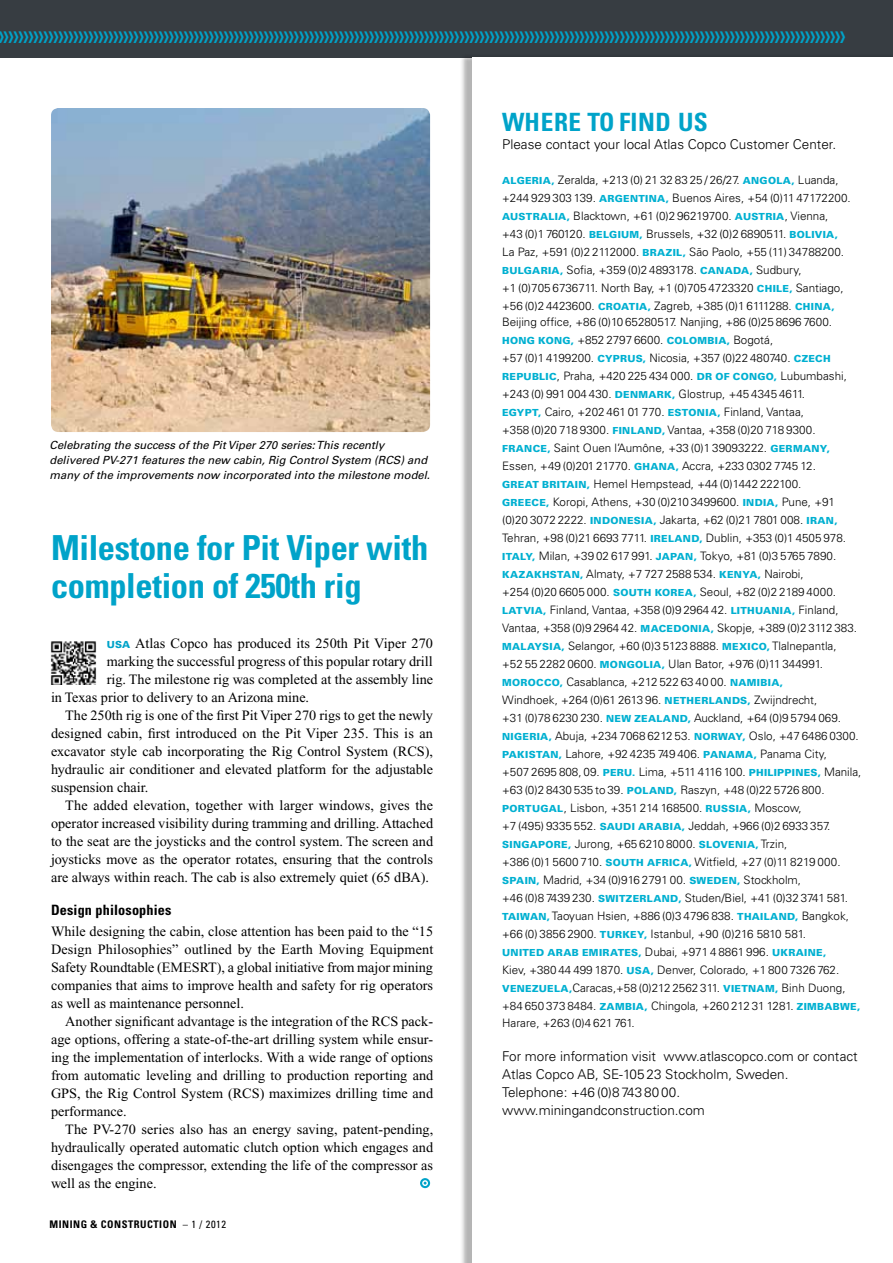
<style>
.page{position:relative;width:893px;height:1263px;background:#fff}
.page>*{position:absolute;margin:0;border:0;box-sizing:border-box;transform-origin:0 0}
.t1{font:700 condensed 34.5px/37.5px "Univers";letter-spacing:-.01em;color:#00a3c9}
.t2{font:700 condensed 25.2px "Univers";letter-spacing:.01em;color:#00a3c9}
.t3{font:15px "Tokyo Two Solid";color:#00a3c9}
.t4{font:14.25px/18px "Times New Roman";color:#000;text-align:justify}
.t5{font:700 condensed 14.25px "Univers";letter-spacing:.01em;color:#000}
.t6{font:300 13.5px/18px "Univers";color:#000}
.t7{font:300 11.7px/18px "Univers";color:#000}
.t8{font:italic 11.25px/15px "Univers";color:#000}
.t9{font:700 condensed 10.5px "Univers";letter-spacing:.05em;color:#000}
.t10{font:900 9.75px "Univers";letter-spacing:.03em;color:#00b0d1}
.s1{font-family:"Univers";font-weight:900;font-size:9.75px;color:#00a3c9}
.s2{font-weight:400}
.s3{font-weight:900;font-size:9.75px;color:#00b0d1}
.s4{font-weight:300;font-size:11.7px;color:#000}
</style>
<div class="page">
<div style="left:0;top:0;width:893px;height:58px;background:#373d42"></div>
<div style="left:459px;top:53px;width:434px;height:1210px;background:#000;opacity:.3"></div>
<div style="left:472px;top:58px;width:421px;height:1205px;background:#fff"></div>
<img style="left:51px;top:108px;width:379px;height:324px">
<div style="left:420px;top:1178px;width:10px;height:10px;border:2px solid #00a3c9;border-radius:50%"></div>
<img style="left:50px;top:641px;width:47px;height:44px">
<p class="t3" style="left:-2px;top:28px;width:848px">&gt;&gt;&gt;&gt;&gt;&gt;&gt;&gt;&gt;&gt;&gt;&gt;&gt;&gt;&gt;&gt;&gt;&gt;&gt;&gt;&gt;&gt;&gt;&gt;&gt;&gt;&gt;&gt;&gt;&gt;&gt;&gt;&gt;&gt;&gt;&gt;&gt;&gt;&gt;&gt;&gt;&gt;&gt;&gt;&gt;&gt;&gt;&gt;&gt;&gt;&gt;&gt;&gt;&gt;&gt;&gt;&gt;&gt;&gt;&gt;&gt;&gt;&gt;&gt;&gt;&gt;&gt;&gt;&gt;&gt;&gt;&gt;&gt;&gt;&gt;&gt;&gt;&gt;&gt;&gt;&gt;&gt;&gt;&gt;&gt;&gt;&gt;&gt;&gt;&gt;&gt;&gt;&gt;&gt;&gt;&gt;&gt;&gt;&gt;&gt;&gt;&gt;&gt;&gt;&gt;&gt;&gt;&gt;&gt;&gt;&gt;&gt;&gt;&gt;&gt;&gt;&gt;&gt;&gt;&gt;&gt;&gt;&gt;&gt;&gt;&gt;&gt;&gt;&gt;&gt;&gt;&gt;&gt;&gt;&gt;&gt;&gt;&gt;&gt;&gt;&gt;&gt;&gt;&gt;&gt;&gt;&gt;&gt;&gt;&gt;&gt;&gt;&gt;&gt;&gt;&gt;&gt;&gt;&gt;&gt;&gt;&gt;&gt;&gt;&gt;&gt;&gt;&gt;&gt;</p>
<p class="t8" style="left:49px;top:438px;width:382px">Celebrating the success of the Pit Viper 270 series: This recently delivered PV-271 features the new cabin, Rig Control System (RCS) and many of the improvements now incorporated into the milestone model.</p>
<h1 class="t1" style="left:51px;top:529px;width:379px">Milestone for Pit Viper with completion of 250th rig</h1>
<p class="t4" style="left:107px;top:634px;width:328px"><span class="s1">USA</span> Atlas Copco has produced its 250th Pit Viper 270</p>
<p class="t4" style="left:107px;top:652px;width:328px">marking the successful progress of this popular rotary drill</p>
<p class="t4" style="left:107px;top:670px;width:328px">rig. The milestone rig was completed at the assembly line</p>
<p class="t4" style="left:51px;top:688px;width:260px">in Texas prior to delivery to an Arizona mine.</p>
<p class="t4" style="left:65px;top:706px;width:369px">The 250th rig is one of the first Pit Viper 270 rigs to get the newly</p>
<p class="t4" style="left:51px;top:724px;width:383px">designed cabin, first introduced on the Pit Viper 235. This is an</p>
<p class="t4" style="left:51px;top:742px;width:384px">excavator style cab incorporating the Rig Control System (RCS),</p>
<p class="t4" style="left:51px;top:760px;width:384px">hydraulic air conditioner and elevated platform for the adjustable</p>
<p class="t4" style="left:51px;top:778px;width:99px">suspension chair.</p>
<p class="t4" style="left:65px;top:796px;width:369px">The added elevation, together with larger windows, gives the</p>
<p class="t4" style="left:51px;top:814px;width:384px">operator increased visibility during tramming and drilling. Attached</p>
<p class="t4" style="left:51px;top:832px;width:384px">to the seat are the joysticks and the control system. The screen and</p>
<p class="t4" style="left:51px;top:850px;width:383px">joysticks move as the operator rotates, ensuring that the controls</p>
<p class="t4" style="left:51px;top:868px;width:379px">are always within reach. The cab is also extremely quiet (65 dBA).</p>
<p class="t5" style="left:51px;top:901px;width:122px">Design philosophies</p>
<p class="t4" style="left:51px;top:922px;width:384px">While designing the cabin, close attention has been paid to the “15<br>Design Philosophies” outlined by the Earth Moving Equipment Safety Roundtable (EMESRT), a global initiative from major mining companies that aims to improve health and safety for rig operators as well as maintenance personnel.</p>
<p class="t4" style="left:51px;top:1012px;width:384px;text-indent:14px">Another significant advantage is the integration of the RCS pack&shy;age options, offering a state-of-the-art drilling system while ensur&shy;ing the implementation of interlocks. With a wide range of options from automatic leveling and drilling to production reporting and GPS, the Rig Control System (RCS) maximizes drilling time and performance.</p>
<p class="t4" style="left:51px;top:1120px;width:384px;text-indent:14px">The PV-270 series also has an energy saving, patent-pending, hydraulically operated automatic clutch option which engages and disengages the compressor, extending the life of the compressor as well as the engine.</p>
<p class="t9" style="left:49px;top:1218px;width:178px">Mining &amp; Construction <span class="s2">– 1 / 2012</span></p>
<h2 class="t2" style="left:502px;top:107px;width:204px">Where to find us</h2>
<p class="t6" style="left:502px;top:135px;width:335px">Please contact your local Atlas Copco Customer Center.</p>
<p class="t7" style="left:502px;top:171px;width:350px"><span class="s3">ALGERIA,</span> Zeralda, +213 (0) 21 32 83 25 / 26/27. <span class="s3">ANGOLA,</span> Luanda, +244 929 303 139. <span class="s3">ARGENTINA,</span> Buenos Aires, +54 (0)11 47172200.<br><span class="s3">AUSTRALIA,</span> Blacktown, +61 (0)2 96219700. <span class="s3">AUSTRIA</span>, Vienna, +43 (0)1 760120. <span class="s3">BELGIUM,</span> Brussels, +32 (0)2 6890511. <span class="s3">BOLIVIA, </span>La Paz, +591 (0)2 2112000. <span class="s3">BRAZIL,</span> São Paolo, +55 (11) 34788200.<br><span class="s3">BULGARIA,</span> Sofia, +359 (0)2 4893178. <span class="s3">CANADA,</span> Sudbury,<br>+1 (0)705 6736711. North Bay, +1 (0)705 4723320 <span class="s3">CHILE,</span> Santiago, +56 (0)2 4423600. <span class="s3">CROATIA,</span> Zagreb, +385 (0)1 6111288. <span class="s3">CHINA,</span></p>
<p class="t7" style="left:502px;top:313px;width:346px">Beijing office, +86 (0)10 65280517. Nanjing, +86 (0)25 8696 7600.<br><span class="s3">HONG KONG,</span> +852 2797 6600. <span class="s3">COLOMBIA,</span> Bogotá,<br>+57 (0)1 4199200. <span class="s3">CYPRUS,</span> Nicosia, +357 (0)22 480740. <span class="s3">CZECH REPUBLIC</span>, Praha, +420 225 434 000. <span class="s3">DR OF CONGO,</span> Lubumbashi, +243 (0) 991 004 430. <span class="s3">DENMARK,</span> Glostrup, +45 4345 4611.<br><span class="s3">EGYPT,</span> Cairo, +202 461 01 770. <span class="s3">ESTONIA,</span> Finland, Vantaa,<br>+358 (0)20 718 9300. <span class="s3">FINLAND,</span> Vantaa, +358 (0)20 718 9300.<br><span class="s3">FRANCE,</span> Saint Ouen l’Aumône, +33 (0)1 39093222. <span class="s3">GERMANY, </span>Essen, +49 (0)201 21770. <span class="s3">GHANA,</span> Accra, +233 0302 7745 12.<br><span class="s3">GREAT BRITAIN,</span> Hemel Hempstead, +44 (0)1442 222100.<br><span class="s3">GREECE,</span> Koropi, Athens, +30 (0)210 3499600. <span class="s3">I NDIA,</span> Pune, +91 (0)20 3072 2222. <span class="s3">I NDONESIA,</span> Jakarta, +62 (0)21 7801 008. <span class="s3">I RAN, </span>Tehran, +98 (0)21 6693 7711. <span class="s3">I RELAND,</span> Dublin, +353 (0)1 4505 978.<br><span class="s3">ITALY,</span> Milan, +39 02 617 991. <span class="s3">JAPA</span></p>
<p class="t7" style="left:502px;top:547px;width:356px;text-indent:183px"><span class="s3">N,</span> Tokyo, +81 (0)3 5765 7890.<br><span class="s3">KAZAKHSTAN,</span> Almaty, +7 727 2588 534. <span class="s3">KENYA,</span> Nairobi,<br>+254 (0)20 6605 000. <span class="s3">SOUTH KOREA,</span> Seoul, +82 (0)2 2189 4000.<br><span class="s3">LATVIA,</span> Finland, Vantaa, +358 (0)9 2964 42. <span class="s3">LITHUANIA,</span> Finland, Vantaa, +358 (0)9 2964 42. <span class="s3">MACEDONIA,</span> Skopje, +389 (0)2 3112 383.<br><span class="s3">MALAYSIA,</span> Selangor, +60 (0)3 5123 8888. <span class="s3">MEXICO,</span> Tlalnepantla, +52 55 2282 0600. <span class="s3">MONGOLIA,</span> Ulan Bator, +976 (0)11 344991.<br><span class="s3">MOROCCO,</span> Casablanca, +212 522 63 40 00. <span class="s3">NAM</span></p>
<p class="t10" style="left:757px;top:677px;width:28px">IBIA,</p>
<p class="t7" style="left:502px;top:691px;width:358px">Windhoek, +264 (0)61 2613 96. <span class="s3">N ETHERLANDS,</span> Zwijndrecht,<br>+31 (0)78 6230 230. <span class="s3">N EW ZEALAND,</span> Auckland, +64 (0)9 5794 069.<br><span class="s3">N IGERIA,</span> Abuja, +234 7068 6212 53. <span class="s3">NORWAY,</span> Oslo, +47 6486 0300.<br><span class="s3">PAKISTAN,</span> Lahore, +92 4235 749 406. <span class="s3">PANAMA</span></p>
<p class="t7" style="left:502px;top:745px;width:361px;text-indent:252px"><span class="s3">,</span> Panama City,<br>+507 2695 808, 09. <span class="s3">PERU.</span> Lima, +511 4116 100. <span class="s3">PHILIPPINES,</span> Manila, +63 (0)2 8430 535 to 39. <span class="s3">POLAND,</span> Raszyn, +48 (0)22 5726 800.<br><span class="s3">PORTUGAL</span>, Lisbon, +351 214 168500. <span class="s3">RUSSIA,</span> Moscow,<br>+7 (495) 9335 552. <span class="s3">SAUDI ARABIA,</span> Jeddah, +966 (0)2 6933 357.<br><span class="s3">SINGAPORE,</span> Jurong, +65 6210 8000. <span class="s3">SLOVENIA,</span> Trzin,<br>+386 (0)1 5600 710. <span class="s3">SOUTH AFRICA,</span> Witfield, +27 (0)11 8219 000.</p>
<p class="t10" style="left:502px;top:875px;width:9px">SPA</p>
<p class="t7" style="left:502px;top:871px;width:348px;text-indent:22px"><span class="s3">IN,</span> Madrid, +34 (0)916 2791 00. <span class="s3">SWEDEN,</span> Stockholm,<br>+46 (0)8 7439 230. <span class="s3">SWITZERLAND,</span> Studen/Biel, +41 (0)32 3741 581.<br><span class="s3">TAIWAN,</span> Taoyuan Hsien, +886 (0)3 4796 838. <span class="s3">THAILAND,</span> Bangkok, +66 (0) 3856 2900. <span class="s3">TURKEY,</span> Istanbul, +90 (0)216 5810 581.</p>
<p class="t10" style="left:502px;top:947px;width:326px">UNITED ARAB EM IRATES, <span class="s4">Dubai, +971 4 8861 996.</span> UKRAINE,</p>
<p class="t7" style="left:502px;top:961px;width:345px">Kiev, +380 44 499 1870. <span class="s3">USA,</span> Denver, Colorado, +1 800 7326 762.<br><span class="s3">VENEZUELA,</span>Caracas,+58 (0)212 2562 311. <span class="s3">VIETNAM,</span> Binh Duong, +84 650 373 8484. <span class="s3">ZAM</span></p>
<p class="t7" style="left:502px;top:998px;width:360px;line-height:16.5px;text-indent:123px"><span class="s3">BIA,</span> Chingola, +260 212 31 1281. <span class="s3">ZIM BABWE,<br></span>Harare, +263 (0)4 621 761.</p>
<p class="t6" style="left:502px;top:1047px;width:357px">For more information visit www.atlascopco.com or contact Atlas Copco AB, SE-105 23 Stockholm, Sweden.<br>Telephone: +46 (0)8 743 80 00. www.miningandconstruction.com</p>
</div>
